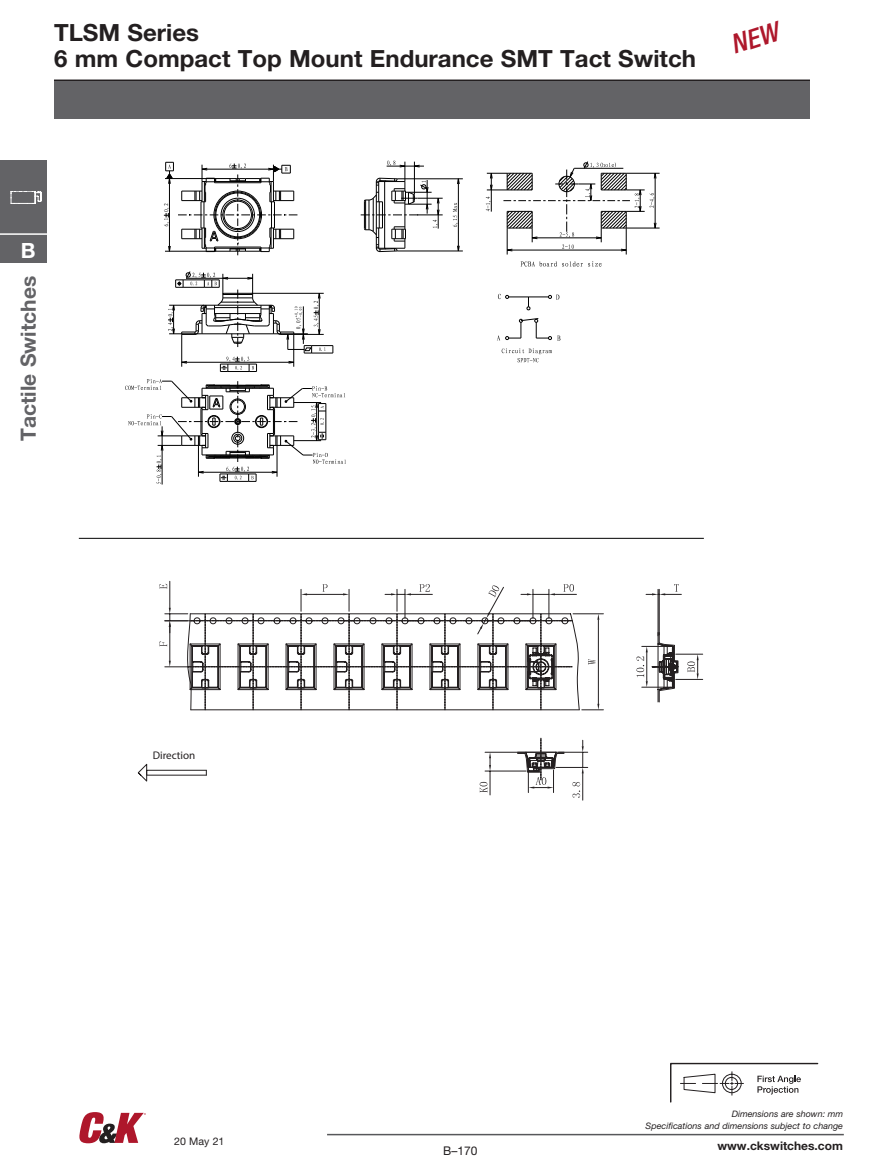
<style>
.page{position:relative;width:891px;height:1175px;background:#fff}
.page>*{position:absolute;margin:0;border:0;box-sizing:border-box;transform-origin:0 0}
.Page_head_left{font:700 23.7px "Helvetica Neue LT Std";color:#231f20}
.t1{font:700 21px "Helvetica Neue LT Std";color:#636366}
.t2{font:700 21px "Helvetica Neue LT Std";color:#fff}
.t3{font:12px "Helvetica Neue LT Std";color:#231f20}
.t4{font:700 11.85px "Helvetica Neue LT Std";color:#231f20}
.t5{font:11.1px "Myriad Pro";color:#231f20}
.footer-url{font:10.5px "Helvetica Neue LT Std";color:#231f20}
.t6{font:italic 8.85px/11.9px "Helvetica Neue LT Std";color:#231f20;text-align:right}
</style>
<div class="page">
<div style="left:0;top:160px;width:47px;height:102px;background:#636366"></div>
<svg style="left:10px;top:191px;width:32px;height:13px"></svg>
<hr style="left:0;top:233px;width:47px;height:2px;background:#fff">
<hr style="left:327px;top:1133px;width:517px;height:2px;background:#57585a">
<svg style="left:79px;top:1112px;width:67px;height:31px"></svg>
<hr style="left:54px;top:80px;width:756px;height:1px;background:#231f20">
<div style="left:54px;top:81px;width:756px;height:37px;background:#636366"></div>
<svg style="left:670px;top:1062px;width:148px;height:40px"></svg>
<svg style="left:453px;top:203px;width:5px;height:24px"></svg>
<svg style="left:521px;top:261px;width:81px;height:5px"></svg>
<svg style="left:502px;top:348px;width:50px;height:14px"></svg>
<svg style="left:498px;top:294px;width:61px;height:16px"></svg>
<svg style="left:497px;top:318px;width:63px;height:22px"></svg>
<svg style="left:457px;top:245px;width:3px;height:6px"></svg>
<hr style="left:79px;top:538px;width:625px;height:1px;background:#000">
<hr style="left:397px;top:251px;width:66px;height:1px;background:#000">
<hr style="left:397px;top:178px;width:66px;height:1px;background:#000">
<hr style="left:458px;top:179px;width:1px;height:72px;background:#000">
<hr style="left:626px;top:228px;width:34px;height:1px;background:#000">
<hr style="left:626px;top:173px;width:34px;height:1px;background:#000">
<svg style="left:486px;top:161px;width:170px;height:93px"></svg>
<hr style="left:655px;top:173px;width:1px;height:55px;background:#000">
<svg style="left:168px;top:271px;width:166px;height:101px"></svg>
<svg style="left:361px;top:161px;width:82px;height:91px"></svg>
<svg style="left:125px;top:379px;width:221px;height:105px"></svg>
<svg style="left:164px;top:162px;width:133px;height:93px"></svg>
<svg style="left:138px;top:763px;width:446px;height:38px"></svg>
<svg style="left:160px;top:584px;width:7px;height:5px"></svg>
<hr style="left:165px;top:620px;width:30px;height:1px;background:#231f20">
<hr style="left:170px;top:627px;width:1px;height:34px;background:#231f20">
<svg style="left:169px;top:621px;width:2px;height:6px"></svg>
<svg style="left:165px;top:661px;width:20px;height:6px"></svg>
<svg style="left:160px;top:641px;width:7px;height:5px"></svg>
<svg style="left:185px;top:613px;width:494px;height:180px"></svg>
<svg style="left:678px;top:654px;width:25px;height:26px"></svg>
<svg style="left:205px;top:538px;width:473px;height:234px"></svg>
<svg style="left:189px;top:643px;width:399px;height:157px"></svg>
<svg style="left:582px;top:746px;width:2px;height:6px"></svg>
<svg style="left:582px;top:767px;width:2px;height:6px"></svg>
<svg style="left:572px;top:780px;width:9px;height:18px"></svg>
<p class="Page_head_left" style="left:54px;top:18px;width:147px">TLSM Series</p>
<p class="Page_head_left" style="left:54px;top:43px;width:644px">6 mm Compact Top Mount Endurance SMT Tact Switch</p>
<h2 class="t2" style="left:21px;top:237px;width:16px">B</h2>
<h2 class="t1" style="left:15px;top:441px;width:167px;rotate:-90deg">Tactile Switches</h2>
<p class="t5" style="left:153px;top:748px;width:44px">Direction</p>
<p class="footer-url" style="left:174px;top:1135px;width:52px">20 May 21</p>
<h3 class="t3" style="left:443px;top:1143px;width:36px">B–170</h3>
<p class="t6" style="left:646px;top:1107px;width:199px">Dimensions are shown: mm<br>Specifications and dimensions subject to change</p>
<h3 class="t4" style="left:717px;top:1138px;width:127px">www.ckswitches.com</h3>
</div>
